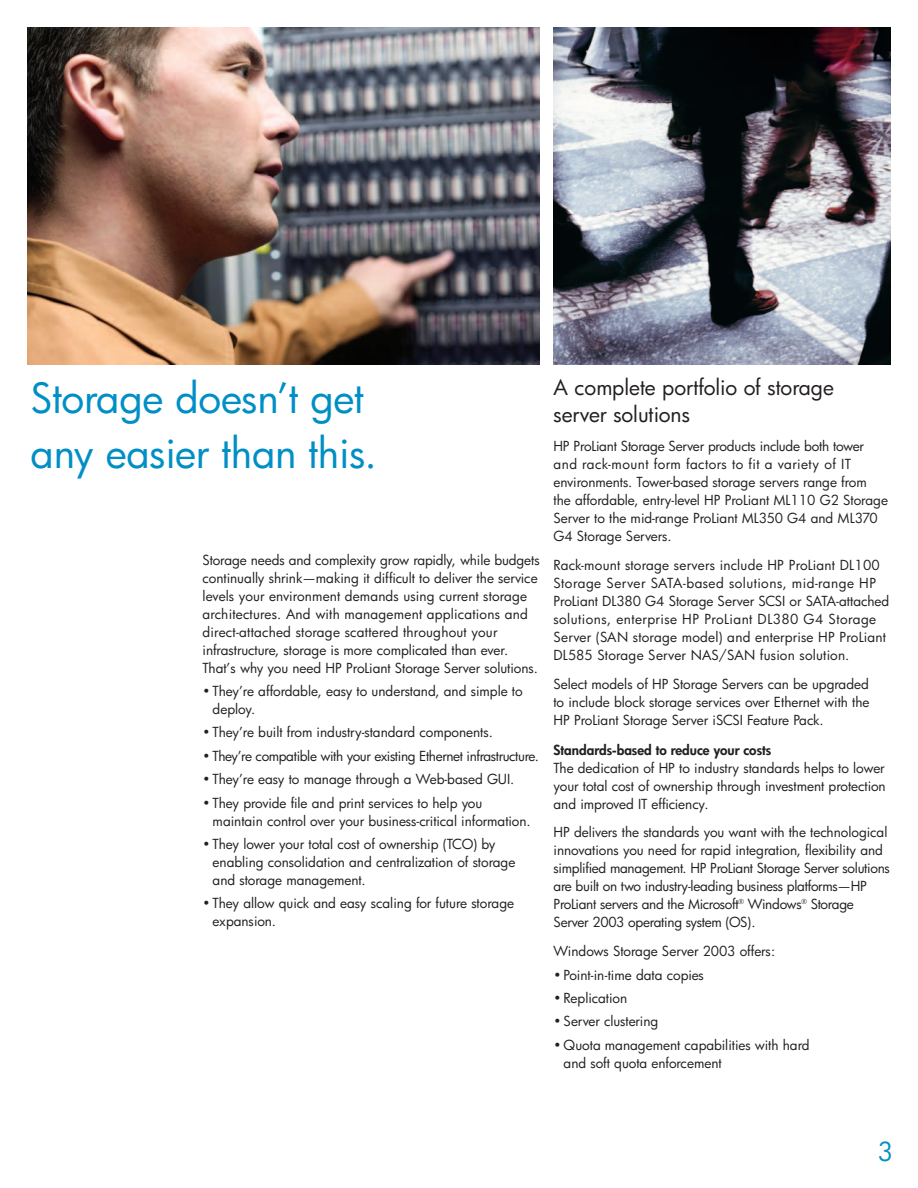
<style>
.page{position:relative;width:918px;height:1188px;background:#fff}
.page>*{position:absolute;margin:0;border:0;box-sizing:border-box;transform-origin:0 0}
.t1{font:40.5px/55.5px "Futura";letter-spacing:-.005em;color:#008fc5}
.t2{font:25.5px "Futura";color:#008fc5}
.t3{font:21px/27px "Futura";color:#231f20}
.t4{font:13.5px/18px "Futura";color:#231f20}
.t5{font:13.5px/18px "Futura";letter-spacing:-.02em;color:#231f20}
.t6{font:13.5px "Futura";letter-spacing:-.025em;color:#231f20}
.t7{font:800 13.5px "Futura";color:#231f20}
</style>
<div class="page">
<img style="left:554px;top:27px;width:337px;height:337px">
<img style="left:27px;top:27px;width:513px;height:337px">
<h1 class="t1" style="left:31px;top:374px;width:348px">Storage doesn’t get any easier than this.</h1>
<p class="t4" style="left:202px;top:552px;width:339px">Storage needs and complexity grow rapidly, while budgets continually shrink—making it difficult to deliver the service levels your environment demands using current storage architectures. And with management applications and direct-attached storage scattered throughout your infrastructure, storage is more complicated than ever.<br>That’s why you need HP ProLiant Storage Server solutions.</p>
<p class="t4" style="left:213px;top:683px;width:311px;text-indent:-10px">• They’re affordable, easy to understand, and simple to deploy.</p>
<p class="t4" style="left:202px;top:725px;width:292px">• They’re built from industry-standard components.</p>
<p class="t6" style="left:202px;top:750px;width:338px">• They’re compatible with your existing Ethernet infrastructure.</p>
<p class="t4" style="left:202px;top:771px;width:313px">• They’re easy to manage through a Web-based GUI.</p>
<p class="t4" style="left:213px;top:795px;width:319px;text-indent:-10px">• They provide file and print services to help you maintain control over your business-critical information.</p>
<p class="t4" style="left:213px;top:836px;width:304px;text-indent:-10px">• They lower your total cost of ownership (TCO) by enabling consolidation and centralization of storage and storage management.</p>
<p class="t4" style="left:213px;top:896px;width:303px;text-indent:-10px">• They allow quick and easy scaling for future storage expansion.</p>
<h3 class="t3" style="left:554px;top:376px;width:282px">A complete portfolio of storage server solutions</h3>
<p class="t4" style="left:554px;top:438px;width:336px">HP ProLiant Storage Server products include both tower and rack-mount form factors to fit a variety of IT environments. Tower-based storage servers range from<br>the affordable, entry-level HP ProLiant ML110 G2 Storage Server to the mid-range ProLiant ML350 G4 and ML370<br>G4 Storage Servers.</p>
<p class="t4" style="left:554px;top:557px;width:337px">Rack-mount storage servers include HP ProLiant DL100<br>Storage Server SATA-based solutions, mid-range HP ProLiant DL380 G4 Storage Server SCSI or SATA-attached solutions, enterprise HP ProLiant DL380 G4 Storage Server (SAN storage model) and enterprise HP ProLiant DL585 Storage Server NAS/SAN fusion solution.</p>
<p class="t4" style="left:554px;top:676px;width:318px;text-align:justify">Select models of HP Storage Servers can be upgraded to include block storage services over Ethernet with the HP ProLiant Storage Server iSCSI Feature Pack.</p>
<p class="t7" style="left:554px;top:743px;width:219px">Standards-based to reduce your costs</p>
<p class="t4" style="left:554px;top:760px;width:334px;text-align:justify">The dedication of HP to industry standards helps to lower your total cost of ownership through investment protection and improved IT efficiency.</p>
<p class="t5" style="left:554px;top:825px;width:338px">HP delivers the standards you want with the technological innovations you need for rapid integration, flexibility and simplified management. HP ProLiant Storage Server solutions are built on two industry-leading business platforms—HP ProLiant servers and the Microsoft<sup>®</sup> Windows<sup>®</sup> Storage Server 2003 operating system (OS).</p>
<p class="t4" style="left:554px;top:943px;width:223px">Windows Storage Server 2003 offers:</p>
<p class="t4" style="left:554px;top:967px;width:152px">• Point-in-time data copies</p>
<p class="t4" style="left:554px;top:990px;width:75px">• Replication</p>
<p class="t4" style="left:554px;top:1014px;width:106px">• Server clustering</p>
<p class="t4" style="left:564px;top:1037px;width:248px;text-indent:-10px">• Quota management capabilities with hard and soft quota enforcement</p>
<h2 class="t2" style="left:878px;top:1140px;width:17px">3</h2>
</div>
